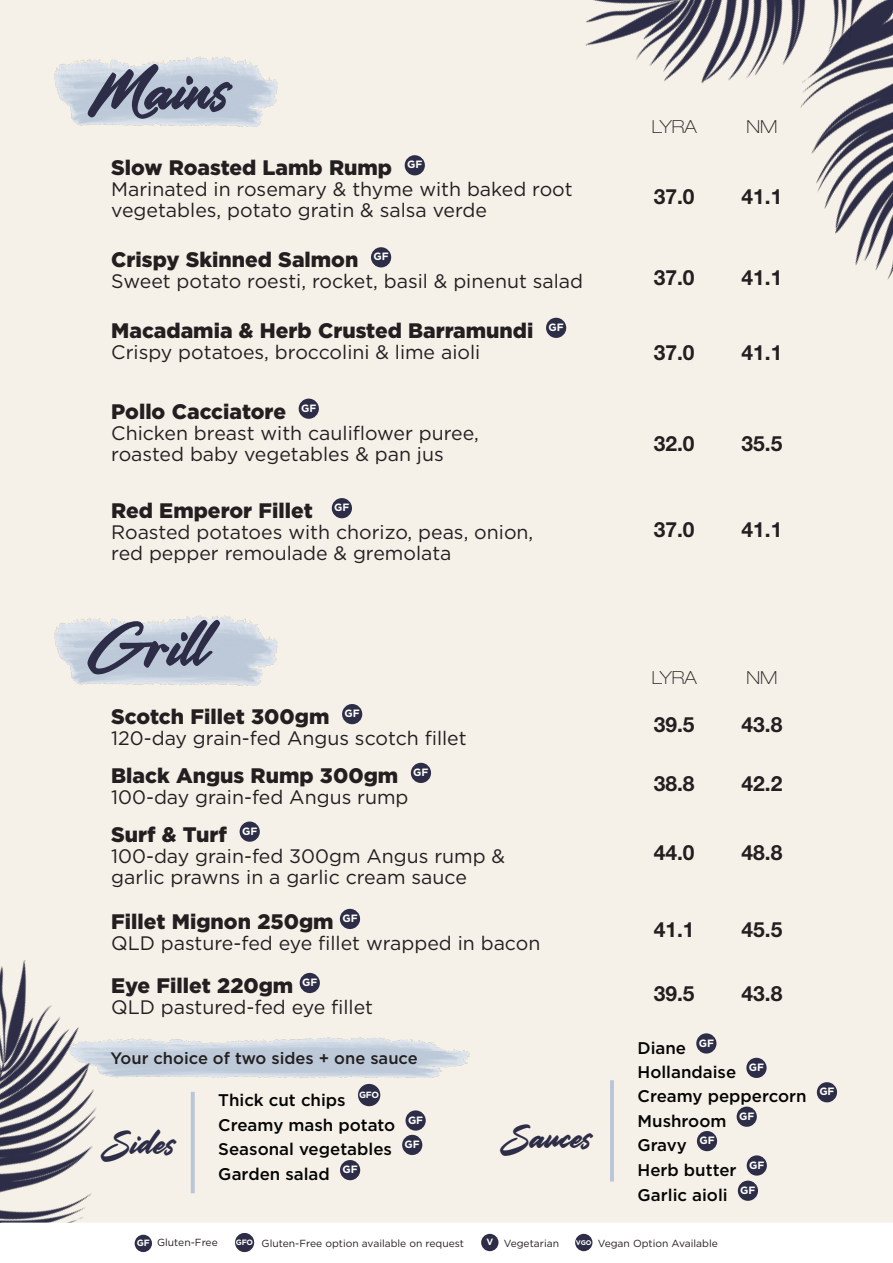
<style>
.page{position:relative;width:893px;height:1263px;background:#f5f0e8}
.page>*{position:absolute;margin:0;border:0;box-sizing:border-box;transform-origin:0 0}
.t1{font:58.5px "The Constellation";color:#2d2d47}
.t2{font:31.5px "The Constellation";color:#2d2d47}
.t3{font:900 21px "Gotham";color:#231f20}
.t4{font:700 21px "Helvetica Neue LT Pro";color:#231f20}
.t5{font:19.5px/21px "Gotham";color:#231f20}
.t6{font:100 expanded 18px "Helvetica Neue LT Pro";color:#231f20}
.t7{font:500 16.95px "Gotham";color:#040503}
.t8{font:500 16.5px "Gotham";color:#231f20}
.t9{font:700 10.65px "Gotham";color:#fff}
.t10{font:10.35px "Gotham";color:#231f20}
.t11{font:700 9.15px "Gotham";color:#fff}
.t12{font:700 9px "Gotham";color:#fff}
.t13{font:700 7.65px "Gotham";color:#fff}
.t14{font:700 6.75px "Gotham";color:#fff}
</style>
<div class="page">
<img style="left:816px;top:179px;width:77px;height:101px">
<img style="left:585px;top:0;width:308px;height:179px">
<img style="left:54px;top:56px;width:223px;height:71px">
<div style="left:405px;top:155px;width:20px;height:20px;background:#2d2d47;border-radius:50%"></div>
<div style="left:371px;top:247px;width:20px;height:20px;background:#2d2d47;border-radius:50%"></div>
<div style="left:546px;top:318px;width:20px;height:20px;background:#2d2d47;border-radius:50%"></div>
<div style="left:299px;top:399px;width:20px;height:20px;background:#2d2d47;border-radius:50%"></div>
<div style="left:332px;top:498px;width:20px;height:20px;background:#2d2d47;border-radius:50%"></div>
<img style="left:54px;top:615px;width:223px;height:71px">
<div style="left:342px;top:704px;width:20px;height:20px;background:#2d2d47;border-radius:50%"></div>
<div style="left:411px;top:763px;width:20px;height:20px;background:#2d2d47;border-radius:50%"></div>
<div style="left:240px;top:821px;width:20px;height:21px;background:#2d2d47;border-radius:50%"></div>
<div style="left:340px;top:909px;width:20px;height:20px;background:#2d2d47;border-radius:50%"></div>
<div style="left:300px;top:973px;width:20px;height:20px;background:#2d2d47;border-radius:50%"></div>
<div style="left:358px;top:1084px;width:22px;height:22px;background:#2d2d47;border-radius:50%"></div>
<div style="left:405px;top:1110px;width:21px;height:20px;background:#2d2d47;border-radius:50%"></div>
<div style="left:402px;top:1135px;width:20px;height:20px;background:#2d2d47;border-radius:50%"></div>
<div style="left:340px;top:1160px;width:20px;height:20px;background:#2d2d47;border-radius:50%"></div>
<div style="left:696px;top:1033px;width:20px;height:20px;background:#2d2d47;border-radius:50%"></div>
<div style="left:746px;top:1058px;width:21px;height:20px;background:#2d2d47;border-radius:50%"></div>
<div style="left:817px;top:1082px;width:20px;height:20px;background:#2d2d47;border-radius:50%"></div>
<div style="left:737px;top:1106px;width:20px;height:21px;background:#2d2d47;border-radius:50%"></div>
<div style="left:697px;top:1131px;width:20px;height:20px;background:#2d2d47;border-radius:50%"></div>
<div style="left:747px;top:1155px;width:20px;height:20px;background:#2d2d47;border-radius:50%"></div>
<div style="left:738px;top:1180px;width:20px;height:21px;background:#2d2d47;border-radius:50%"></div>
<hr style="left:610px;top:1080px;width:4px;height:101px;background:#bac5d8">
<img style="left:206px;top:1037px;width:263px;height:41px">
<img style="left:0;top:960px;width:206px;height:166px">
<img style="left:0;top:1126px;width:195px;height:96px">
<div style="left:0;top:1222px;width:893px;height:41px;background:#fff"></div>
<div style="left:135px;top:1235px;width:17px;height:17px;background:#2d2d47;border-radius:50%"></div>
<div style="left:235px;top:1233px;width:19px;height:19px;background:#2d2d47;border-radius:50%"></div>
<div style="left:481px;top:1234px;width:17px;height:17px;background:#2d2d47;border-radius:50%"></div>
<div style="left:575px;top:1234px;width:17px;height:17px;background:#2d2d47;border-radius:50%"></div>
<p class="t1" style="left:87px;top:55px;width:145px">Mains</p>
<p class="t3" style="left:111px;top:153px;width:282px">Slow Roasted Lamb Rump</p>
<p class="t9" style="left:407px;top:158px;width:17px">GF</p>
<p class="t5" style="left:111px;top:179px;width:463px">Marinated in rosemary &amp; thyme with baked root</p>
<p class="t5" style="left:111px;top:200px;width:377px">vegetables, potato gratin &amp; salsa verde</p>
<p class="t6" style="left:652px;top:116px;width:47px">LYRA</p>
<p class="t6" style="left:746px;top:116px;width:32px">NM</p>
<p class="t4" style="left:654px;top:183px;width:42px">37.0</p>
<p class="t4" style="left:741px;top:183px;width:42px">41.1</p>
<p class="t3" style="left:111px;top:246px;width:249px">Crispy Skinned Salmon</p>
<p class="t9" style="left:373px;top:250px;width:17px">GF</p>
<p class="t5" style="left:111px;top:271px;width:473px">Sweet potato roesti, rocket, basil &amp; pinenut salad</p>
<p class="t4" style="left:654px;top:264px;width:42px">37.0</p>
<p class="t4" style="left:741px;top:264px;width:42px">41.1</p>
<p class="t3" style="left:111px;top:316px;width:424px">Macadamia &amp; Herb Crusted Barramundi</p>
<p class="t9" style="left:548px;top:320px;width:17px">GF</p>
<p class="t5" style="left:111px;top:341px;width:371px">Crispy potatoes, broccolini &amp; lime aioli</p>
<p class="t4" style="left:654px;top:340px;width:42px">37.0</p>
<p class="t4" style="left:741px;top:340px;width:42px">41.1</p>
<p class="t3" style="left:111px;top:397px;width:176px">Pollo Cacciatore</p>
<p class="t9" style="left:301px;top:401px;width:17px">GF</p>
<p class="t5" style="left:111px;top:422px;width:369px">Chicken breast with cauliflower puree,</p>
<p class="t5" style="left:111px;top:443px;width:334px">roasted baby vegetables &amp; pan jus</p>
<p class="t3" style="left:111px;top:496px;width:203px">Red Emperor Fillet</p>
<p class="t9" style="left:334px;top:500px;width:17px">GF</p>
<p class="t5" style="left:111px;top:521px;width:424px">Roasted potatoes with chorizo, peas, onion,</p>
<p class="t5" style="left:111px;top:542px;width:342px">red pepper remoulade &amp; gremolata</p>
<p class="t1" style="left:84px;top:611px;width:126px">Grill</p>
<p class="t3" style="left:111px;top:702px;width:220px">Scotch Fillet 300gm</p>
<p class="t9" style="left:345px;top:706px;width:17px">GF</p>
<p class="t5" style="left:111px;top:727px;width:357px">120-day grain-fed Angus scotch fillet</p>
<p class="t3" style="left:111px;top:761px;width:289px">Black Angus Rump 300gm</p>
<p class="t9" style="left:413px;top:765px;width:17px">GF</p>
<p class="t5" style="left:111px;top:786px;width:299px">100-day grain-fed Angus rump</p>
<p class="t4" style="left:654px;top:430px;width:42px">32.0</p>
<p class="t4" style="left:741px;top:430px;width:42px">35.5</p>
<p class="t4" style="left:654px;top:517px;width:42px">37.0</p>
<p class="t4" style="left:741px;top:517px;width:42px">41.1</p>
<p class="t6" style="left:652px;top:667px;width:47px">LYRA</p>
<p class="t6" style="left:746px;top:667px;width:32px">NM</p>
<p class="t4" style="left:654px;top:712px;width:42px">39.5</p>
<p class="t4" style="left:741px;top:712px;width:42px">43.8</p>
<p class="t4" style="left:654px;top:770px;width:42px">38.8</p>
<p class="t4" style="left:741px;top:770px;width:42px">42.2</p>
<p class="t3" style="left:111px;top:820px;width:117px">Surf &amp; Turf</p>
<p class="t9" style="left:242px;top:824px;width:17px">GF</p>
<p class="t5" style="left:111px;top:845px;width:395px">100-day grain-fed 300gm Angus rump &amp; garlic prawns in a garlic cream sauce</p>
<p class="t4" style="left:654px;top:840px;width:42px">44.0</p>
<p class="t4" style="left:741px;top:840px;width:42px">48.8</p>
<p class="t3" style="left:111px;top:907px;width:224px">Fillet Mignon 250gm</p>
<p class="t9" style="left:342px;top:911px;width:17px">GF</p>
<p class="t5" style="left:111px;top:932px;width:431px">QLD pasture-fed eye fillet wrapped in bacon</p>
<p class="t4" style="left:654px;top:916px;width:42px">41.1</p>
<p class="t4" style="left:741px;top:916px;width:42px">45.5</p>
<p class="t3" style="left:111px;top:971px;width:184px">Eye Fillet 220gm</p>
<p class="t9" style="left:302px;top:975px;width:17px">GF</p>
<p class="t5" style="left:111px;top:996px;width:263px">QLD pastured-fed eye fillet</p>
<p class="t8" style="left:111px;top:1047px;width:309px">Your choice of two sides + one sauce</p>
<p class="t2" style="left:100px;top:1125px;width:77px">Sides</p>
<p class="t7" style="left:218px;top:1089px;width:129px">Thick cut chips</p>
<p class="t12" style="left:359px;top:1089px;width:22px">GFO</p>
<p class="t7" style="left:218px;top:1113px;width:179px">Creamy mash potato</p>
<p class="t9" style="left:408px;top:1113px;width:17px">GF</p>
<p class="t7" style="left:218px;top:1138px;width:175px">Seasonal vegetables</p>
<p class="t9" style="left:405px;top:1137px;width:17px">GF</p>
<p class="t7" style="left:218px;top:1163px;width:113px">Garden salad</p>
<p class="t9" style="left:342px;top:1162px;width:17px">GF</p>
<p class="t2" style="left:500px;top:1119px;width:94px">Sauces</p>
<p class="t4" style="left:654px;top:980px;width:42px">39.5</p>
<p class="t4" style="left:741px;top:980px;width:42px">43.8</p>
<p class="t7" style="left:637px;top:1036px;width:50px">Diane</p>
<p class="t9" style="left:699px;top:1036px;width:17px">GF</p>
<p class="t7" style="left:637px;top:1061px;width:100px">Hollandaise</p>
<p class="t9" style="left:749px;top:1060px;width:17px">GF</p>
<p class="t7" style="left:637px;top:1085px;width:171px">Creamy peppercorn</p>
<p class="t9" style="left:819px;top:1084px;width:17px">GF</p>
<p class="t7" style="left:637px;top:1110px;width:90px">Mushroom</p>
<p class="t9" style="left:739px;top:1109px;width:17px">GF</p>
<p class="t7" style="left:637px;top:1134px;width:51px">Gravy</p>
<p class="t9" style="left:699px;top:1133px;width:17px">GF</p>
<p class="t7" style="left:637px;top:1158px;width:101px">Herb butter</p>
<p class="t9" style="left:749px;top:1158px;width:17px">GF</p>
<p class="t7" style="left:637px;top:1184px;width:92px">Garlic aioli</p>
<p class="t9" style="left:740px;top:1183px;width:17px">GF</p>
<p class="t11" style="left:137px;top:1237px;width:15px">GF</p>
<p class="t10" style="left:157px;top:1235px;width:62px">Gluten-Free</p>
<p class="t13" style="left:236px;top:1237px;width:19px">GFO</p>
<p class="t10" style="left:262px;top:1236px;width:204px">Gluten-Free option available on request</p>
<p class="t11" style="left:486px;top:1236px;width:8px">V</p>
<p class="t10" style="left:504px;top:1236px;width:57px">Vegetarian</p>
<p class="t14" style="left:576px;top:1238px;width:17px">VGO</p>
<p class="t10" style="left:598px;top:1236px;width:122px">Vegan Option Available</p>
</div>
